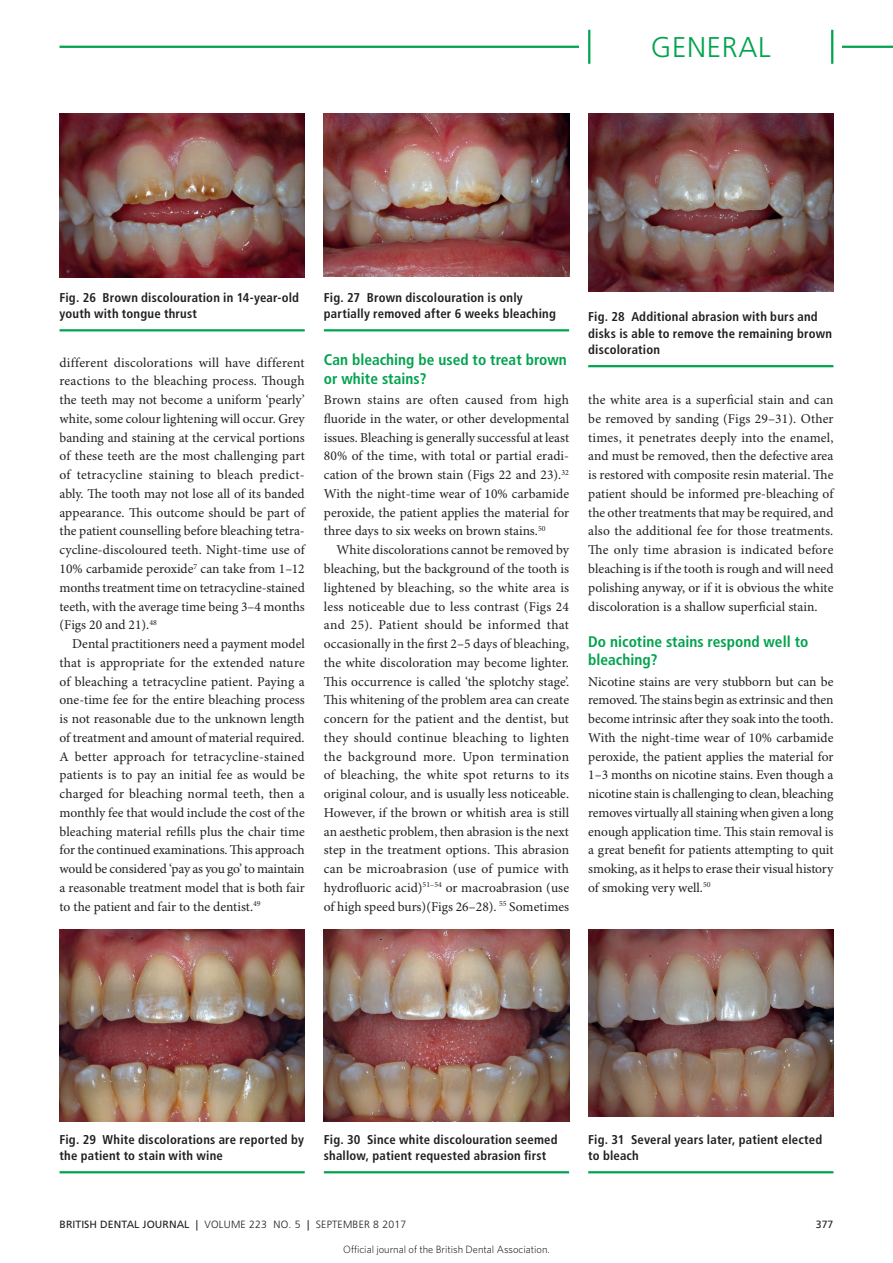
<style>
.page{position:relative;width:893px;height:1263px;background:#fff}
.page>*{position:absolute;margin:0;border:0;box-sizing:border-box;transform-origin:0 0}
.t1{font:300 28.5px "Frutiger LT Std";letter-spacing:.025em;color:#00a34e}
.crosshead_2{font:700 condensed 15.3px/18.8px "Frutiger LT Std";color:#00a34e}
.body{font:13.5px/18.8px "Minion Pro";color:#231f20;text-align:justify}
.body_fullout{font:13.5px/18.8px "Minion Pro";letter-spacing:-.005em;color:#231f20;text-align:justify}
.references{font:700 condensed 12.75px/16.5px "Frutiger LT Std";letter-spacing:.015em;color:#231f20}
.t2{font:300 10.5px "Frutiger LT Std";letter-spacing:.02em;color:#231f20}
.t3{font:300 10.5px "Whitney";color:#000}
.t4{font:10.5px "Frutiger LT Std";color:#231f20}
.s1{font-weight:400}
</style>
<div class="page">
<hr style="left:324px;top:329px;width:245px;height:2px;background:#00a34e">
<div style="left:324px;top:113px;width:245px;height:169px;background:linear-gradient(to right,#fff,#fff)"></div>
<img style="left:324px;top:113px;width:245px;height:163px">
<hr style="left:588px;top:1171px;width:245px;height:2px;background:#00a34e">
<img style="left:588px;top:929px;width:245px;height:187px">
<hr style="left:60px;top:329px;width:245px;height:2px;background:#00a34e">
<svg style="left:60px;top:277px;width:245px;height:1px"></svg>
<img style="left:60px;top:113px;width:245px;height:164px">
<hr style="left:324px;top:1171px;width:245px;height:2px;background:#00a34e">
<img style="left:324px;top:929px;width:245px;height:192px">
<hr style="left:60px;top:1171px;width:245px;height:2px;background:#00a34e">
<img style="left:60px;top:929px;width:245px;height:192px">
<hr style="left:588px;top:365px;width:245px;height:2px;background:#00a34e">
<img style="left:588px;top:113px;width:245px;height:179px">
<hr style="left:60px;top:46px;width:833px;height:2px;background:#00a34e">
<div style="left:580px;top:30px;width:262px;height:34px;background:#fff"></div>
<hr style="left:831px;top:30px;width:2px;height:34px;background:#00a34e">
<hr style="left:588px;top:30px;width:2px;height:34px;background:#00a34e">
<h1 class="t1" style="left:651px;top:31px;width:121px">GENERAL</h1>
<p class="references" style="left:60px;top:289px;width:241px">Fig. 26 Brown discolouration in 14-year-old youth with tongue thrust</p>
<p class="body_fullout" style="left:60px;top:354px;width:247px">different discolorations will have different reactions to the bleaching process. Though the teeth may not become a uniform ‘pearly’ white, some colour lightening will occur. Grey banding and staining at the cervical portions of these teeth are the most challenging part of tetracycline staining to bleach predict&shy;ably. The tooth may not lose all of its banded appearance. This outcome should be part of the patient counselling before bleaching tetra&shy;cycline-discoloured teeth. Night-time use of 10% carbamide peroxide<sup>7</sup> can take from 1–12 months treatment time on tetracycline-stained teeth, with the average time being 3–4 months (Figs 20 and 21).<sup>48</sup></p>
<p class="body" style="left:60px;top:635px;width:247px;text-indent:13px">Dental practitioners need a payment model that is appropriate for the extended nature of bleaching a tetracycline patient. Paying a one-time fee for the entire bleaching process is not reasonable due to the unknown length of treatment and amount of material required.<br>A better approach for tetracycline-stained patients is to pay an initial fee as would be charged for bleaching normal teeth, then a monthly fee that would include the cost of the bleaching material refills plus the chair time for the continued examinations. This approach would be considered ‘pay as you go’ to maintain a reasonable treatment model that is both fair to the patient and fair to the dentist.<sup>49</sup></p>
<p class="references" style="left:324px;top:289px;width:234px">Fig. 27 Brown discolouration is only partially removed after 6 weeks bleaching</p>
<p class="crosshead_2" style="left:324px;top:351px;width:244px">Can bleaching be used to treat brown or white stains?</p>
<p class="body_fullout" style="left:324px;top:391px;width:247px">Brown stains are often caused from high fluoride in the water, or other developmental issues. Bleaching is generally successful at least 80% of the time, with total or partial eradi&shy;cation of the brown stain (Figs 22 and 23).<sup>32<br></sup>With the night-time wear of 10% carbamide peroxide, the patient applies the material for three days to six weeks on brown stains.<sup>50</sup></p>
<p class="body" style="left:324px;top:541px;width:247px;text-indent:13px">White discolorations cannot be removed by bleaching, but the background of the tooth is lightened by bleaching, so the white area is less noticeable due to less contrast (Figs 24 and 25). Patient should be informed that occasionally in the first 2–5 days of bleaching, the white discoloration may become lighter.<br>This occurrence is called ‘the splotchy stage’.<br>This whitening of the problem area can create concern for the patient and the dentist, but they should continue bleaching to lighten the background more. Upon termination of bleaching, the white spot returns to its original colour, and is usually less noticeable.<br>However, if the brown or whitish area is still an aesthetic problem, then abrasion is the next step in the treatment options. This abrasion can be microabrasion (use of pumice with hydrofluoric acid)<sup>51–54</sup> or macroabrasion (use of high speed burs)(Figs 26–28). <sup>55</sup> Sometimes</p>
<p class="references" style="left:588px;top:308px;width:245px">Fig. 28 Additional abrasion with burs and disks is able to remove the remaining brown discoloration</p>
<p class="body" style="left:588px;top:391px;width:247px">the white area is a superficial stain and can be removed by sanding (Figs 29–31). Other times, it penetrates deeply into the enamel, and must be removed, then the defective area is restored with composite resin material. The patient should be informed pre-bleaching of the other treatments that may be required, and also the additional fee for those treatments.<br>The only time abrasion is indicated before bleaching is if the tooth is rough and will need polishing anyway, or if it is obvious the white discoloration is a shallow superficial stain.</p>
<p class="crosshead_2" style="left:588px;top:632px;width:222px">Do nicotine stains respond well to bleaching?</p>
<p class="body_fullout" style="left:588px;top:672px;width:247px">Nicotine stains are very stubborn but can be removed. The stains begin as extrinsic and then become intrinsic after they soak into the tooth.<br>With the night-time wear of 10% carbamide peroxide, the patient applies the material for 1–3 months on nicotine stains. Even though a nicotine stain is challenging to clean, bleaching removes virtually all staining when given a long enough application time. This stain removal is a great benefit for patients attempting to quit smoking, as it helps to erase their visual history of smoking very well.<sup>50</sup></p>
<p class="references" style="left:60px;top:1131px;width:246px">Fig. 29 White discolorations are reported by the patient to stain with wine</p>
<p class="references" style="left:324px;top:1131px;width:235px">Fig. 30 Since white discolouration seemed shallow, patient requested abrasion first</p>
<p class="references" style="left:588px;top:1131px;width:235px">Fig. 31 Several years later, patient elected to bleach</p>
<p class="t2" style="left:60px;top:1219px;width:348px"><span class="s1">BRITISH DENTAL JOURNAL |</span> VOLUME 223 NO. 5 <span class="s1">|</span> SEPTEMBER 8 2017</p>
<p class="t4" style="left:816px;top:1218px;width:19px">377</p>
<p class="t3" style="left:343px;top:1243px;width:208px">Official journal of the British Dental Association.</p>
</div>
